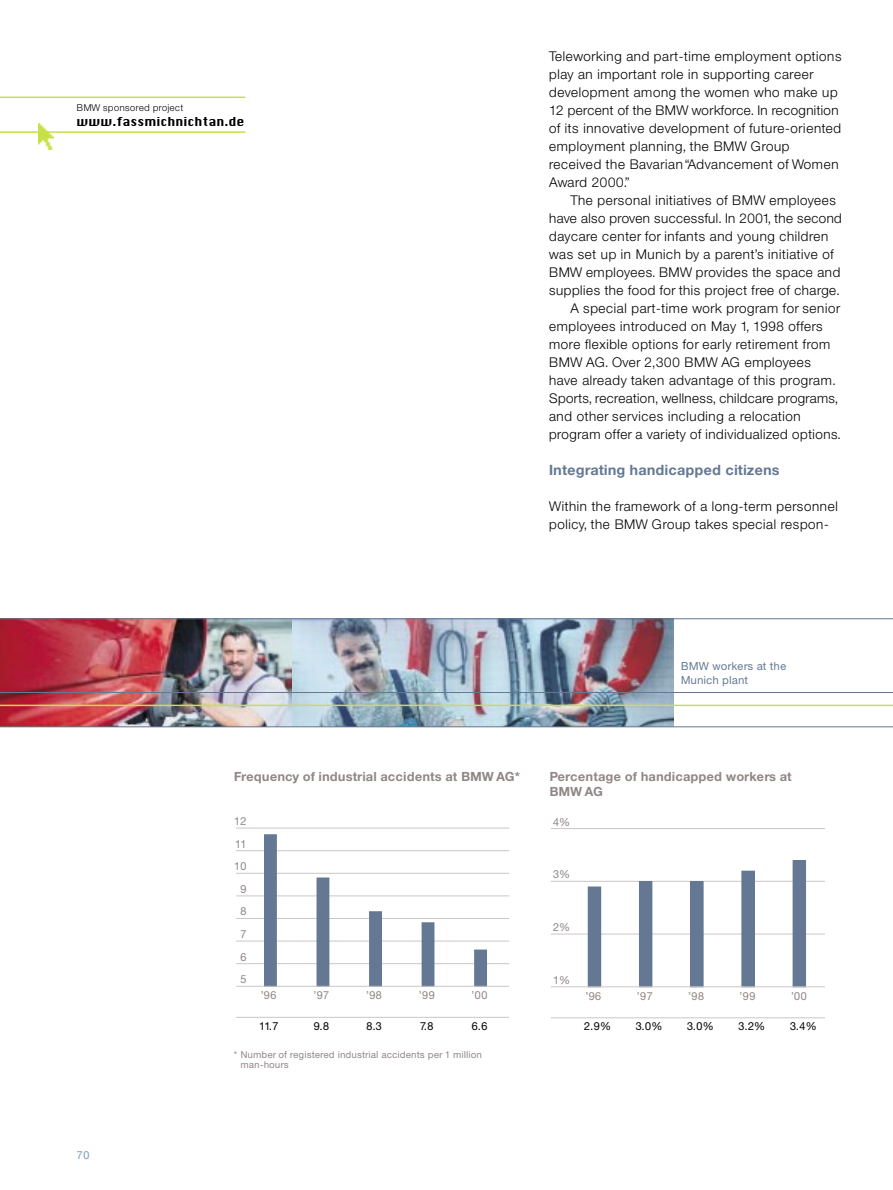
<style>
.page{position:relative;width:893px;height:1190px;background:#fff}
.page>*{position:absolute;margin:0;border:0;box-sizing:border-box;transform-origin:0 0}
.t1{font:700 13.5px "BMW Helvetica";color:#647894}
.t2{font:300 12.75px/18px "BMW Helvetica";color:#000}
.t3{font:300 12.75px "BMW Helvetica";letter-spacing:-.02em;color:#000}
.t4{font:700 12px/15px "BMW Helvetica";color:#8f8685}
.t5{font:12px "Chicago";color:#000}
.t6{font:10.5px "BMW Helvetica";color:#8f8685}
.t7{font:10.5px "BMW Helvetica";color:#000}
.t8{font:10.5px/13.5px "BMW Helvetica";color:#647894}
.t9{font:10.5px "BMW Helvetica";color:#829bc0}
.t10{font:9px/10.5px "BMW Helvetica";color:#8f8685}
.t11{font:300 9px "BMW Helvetica";color:#000}
</style>
<div class="page">
<img style="left:0;top:619px;width:673px;height:107px">
<hr style="left:0;top:618px;width:892px;height:1px;background:#647894">
<hr style="left:0;top:692px;width:892px;height:1px;background:#647894">
<hr style="left:0;top:704px;width:892px;height:2px;background:#c7e047">
<hr style="left:0;top:726px;width:892px;height:1px;background:#647894">
<hr style="left:236px;top:963px;width:273px;height:1px;background:#ccc6c5">
<hr style="left:236px;top:940px;width:273px;height:1px;background:#ccc6c5">
<hr style="left:236px;top:827px;width:273px;height:1px;background:#ccc6c5">
<hr style="left:236px;top:873px;width:273px;height:1px;background:#ccc6c5">
<hr style="left:236px;top:850px;width:273px;height:1px;background:#ccc6c5">
<hr style="left:236px;top:895px;width:273px;height:1px;background:#ccc6c5">
<hr style="left:236px;top:918px;width:273px;height:1px;background:#ccc6c5">
<hr style="left:236px;top:1017px;width:273px;height:1px;background:#ccc6c5">
<div style="left:264px;top:834px;width:12px;height:152px;background:#647894"></div>
<div style="left:317px;top:878px;width:12px;height:108px;background:#647894"></div>
<div style="left:369px;top:911px;width:12px;height:75px;background:#647894"></div>
<div style="left:369px;top:911px;width:12px;height:75px;border:1px solid #647894"></div>
<div style="left:422px;top:922px;width:12px;height:64px;background:#647894"></div>
<div style="left:474px;top:950px;width:12px;height:36px;background:#647894"></div>
<div style="left:474px;top:949px;width:12px;height:37px;border:1px solid #647894"></div>
<hr style="left:236px;top:986px;width:273px;height:1px;background:#ccc6c5">
<hr style="left:551px;top:933px;width:273px;height:1px;background:#ccc6c5">
<hr style="left:551px;top:881px;width:273px;height:1px;background:#ccc6c5">
<hr style="left:551px;top:828px;width:273px;height:1px;background:#ccc6c5">
<hr style="left:551px;top:1017px;width:273px;height:1px;background:#ccc6c5">
<div style="left:588px;top:887px;width:12px;height:99px;background:#647894"></div>
<div style="left:588px;top:886px;width:13px;height:101px;border:1px solid #647894"></div>
<div style="left:639px;top:881px;width:13px;height:105px;background:#647894"></div>
<div style="left:690px;top:881px;width:13px;height:105px;background:#647894"></div>
<div style="left:741px;top:871px;width:13px;height:115px;background:#647894"></div>
<div style="left:741px;top:871px;width:13px;height:116px;border:1px solid #647894"></div>
<div style="left:793px;top:860px;width:12px;height:126px;background:#647894"></div>
<div style="left:792px;top:860px;width:13px;height:127px;border:1px solid #647894"></div>
<hr style="left:551px;top:986px;width:273px;height:1px;background:#ccc6c5">
<hr style="left:0;top:97px;width:245px;height:1px;background:#c7e047">
<hr style="left:0;top:131px;width:245px;height:2px;background:#c7e047">
<img style="left:39px;top:124px;width:14px;height:25px">
<p class="t11" style="left:77px;top:104px;width:108px">BMW sponsored project</p>
<p class="t5" style="left:77px;top:117px;width:170px">www.fassmichnichtan.de</p>
<p class="t2" style="left:549px;top:48px;width:294px">Teleworking and part-time employment options play an important role in supporting career development among the women who make up 12 percent of the BMW workforce. In recognition of its innovative development of future-oriented employment planning, the BMW Group received the Bavarian “Advancement of Women Award 2000.”</p>
<p class="t2" style="left:570px;top:192px;width:267px">The personal initiatives of BMW employees</p>
<p class="t3" style="left:549px;top:213px;width:295px">have also proven successful. In 2001, the second</p>
<p class="t2" style="left:549px;top:228px;width:281px">daycare center for infants and young children</p>
<p class="t2" style="left:549px;top:246px;width:286px">was set up in Munich by a parent’s initiative of</p>
<p class="t2" style="left:549px;top:264px;width:293px">BMW employees. BMW provides the space and</p>
<p class="t2" style="left:549px;top:282px;width:293px">supplies the food for this project free of charge.</p>
<p class="t2" style="left:570px;top:300px;width:272px">A special part-time work program for senior</p>
<p class="t2" style="left:549px;top:318px;width:276px">employees introduced on May 1, 1998 offers</p>
<p class="t2" style="left:549px;top:336px;width:283px">more flexible options for early retirement from</p>
<p class="t2" style="left:549px;top:354px;width:264px">BMW AG. Over 2,300 BMW AG employees</p>
<p class="t2" style="left:549px;top:372px;width:289px">have already taken advantage of this program.</p>
<p class="t3" style="left:549px;top:393px;width:291px">Sports, recreation, wellness, childcare programs,</p>
<p class="t2" style="left:549px;top:408px;width:254px">and other services including a relocation</p>
<p class="t2" style="left:549px;top:426px;width:294px">program offer a variety of individualized options.</p>
<p class="t1" style="left:549px;top:464px;width:232px">Integrating handicapped citizens</p>
<p class="t2" style="left:549px;top:498px;width:291px">Within the framework of a long-term personnel policy, the BMW Group takes special respon-</p>
<p class="t9" style="left:77px;top:1150px;width:15px">70</p>
<p class="t8" style="left:680px;top:660px;width:107px">BMW workers at the<br>Munich plant</p>
<p class="t4" style="left:234px;top:769px;width:287px">Frequency of industrial accidents at BMW AG*</p>
<p class="t6" style="left:234px;top:817px;width:14px">12</p>
<p class="t6" style="left:235px;top:839px;width:13px">11</p>
<p class="t6" style="left:234px;top:862px;width:14px">10</p>
<p class="t6" style="left:240px;top:884px;width:8px">9</p>
<p class="t6" style="left:240px;top:907px;width:8px">8</p>
<p class="t6" style="left:240px;top:930px;width:8px">7</p>
<p class="t6" style="left:240px;top:952px;width:8px">6</p>
<p class="t6" style="left:240px;top:975px;width:8px">5</p>
<p class="t6" style="left:261px;top:991px;width:18px">’96</p>
<p class="t6" style="left:313px;top:991px;width:18px">’97</p>
<p class="t6" style="left:366px;top:991px;width:18px">’98</p>
<p class="t6" style="left:419px;top:991px;width:18px">’99</p>
<p class="t6" style="left:471px;top:991px;width:18px">’00</p>
<p class="t7" style="left:259px;top:1021px;width:21px">11.7</p>
<p class="t7" style="left:313px;top:1021px;width:18px">9.8</p>
<p class="t7" style="left:366px;top:1021px;width:18px">8.3</p>
<p class="t7" style="left:420px;top:1021px;width:15px">7.8</p>
<p class="t7" style="left:471px;top:1021px;width:18px">6.6</p>
<p class="t10" style="left:240px;top:1049px;width:243px;text-indent:-6px">* Number of registered industrial accidents per 1 million man-hours</p>
<p class="t4" style="left:549px;top:769px;width:244px">Percentage of handicapped workers at<br>BMW AG</p>
<p class="t6" style="left:552px;top:817px;width:19px">4%</p>
<p class="t6" style="left:552px;top:870px;width:19px">3%</p>
<p class="t6" style="left:552px;top:923px;width:19px">2%</p>
<p class="t6" style="left:552px;top:975px;width:19px">1%</p>
<p class="t6" style="left:585px;top:991px;width:18px">’96</p>
<p class="t6" style="left:636px;top:991px;width:18px">’97</p>
<p class="t6" style="left:688px;top:991px;width:18px">’98</p>
<p class="t6" style="left:739px;top:991px;width:18px">’99</p>
<p class="t6" style="left:791px;top:991px;width:18px">’00</p>
<p class="t7" style="left:584px;top:1022px;width:29px">2.9%</p>
<p class="t7" style="left:635px;top:1022px;width:29px">3.0%</p>
<p class="t7" style="left:686px;top:1022px;width:29px">3.0%</p>
<p class="t7" style="left:738px;top:1022px;width:29px">3.2%</p>
<p class="t7" style="left:789px;top:1022px;width:29px">3.4%</p>
</div>
